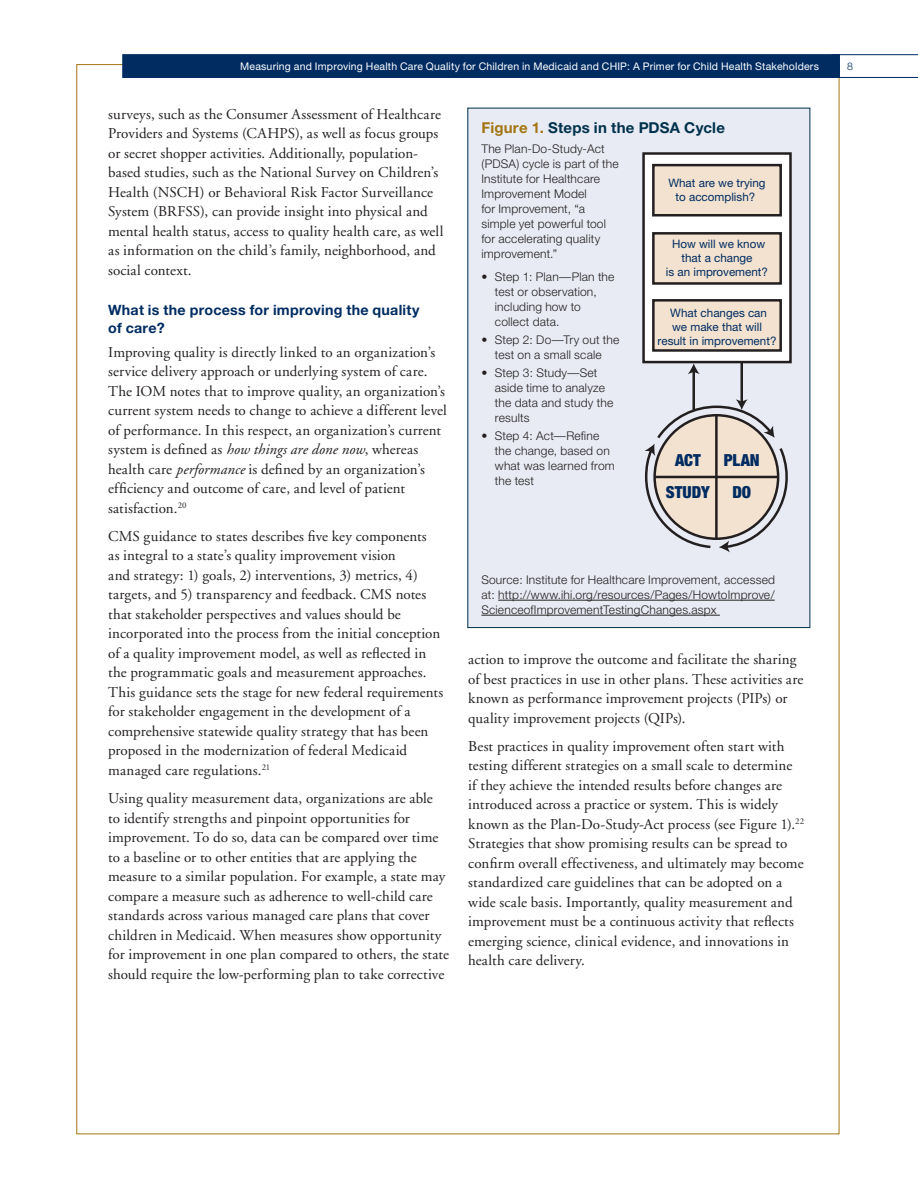
<style>
.page{position:relative;width:918px;height:1188px;background:#fff}
.page>*{position:absolute;margin:0;border:0;box-sizing:border-box;transform-origin:0 0}
.t1{font:900 condensed 16.65px "Helvetica Neue";color:#002c62}
.body_copy{font:15px/19.5px "Adobe Garamond";letter-spacing:.01em;color:#231f20}
.exhibit_head{font:700 15px "Helvetica Neue";letter-spacing:.015em;color:#00314c}
.t2{font:700 14.25px/18px "Helvetica Neue";letter-spacing:.015em;color:#002c62}
.table_body{font:300 12px/15px "Helvetica Neue";letter-spacing:.015em;color:#231f20}
.table_source{font:300 12px/15px "Helvetica Neue";letter-spacing:.015em;color:#231f20;text-align:justify}
.t3{font:11.7px/14px "Helvetica Neue";color:#002c62;text-align:center}
.t4{font:10.5px "Helvetica Neue";letter-spacing:.02em;color:#fff}
.t5{font:300 10.5px "Helvetica Neue";color:#002c62}
.s1{font-style:italic}
.s2{color:#a37512}
.s3{font-weight:900;font-stretch:condensed}
</style>
<div class="page">
<svg style="left:840px;top:54px;width:78px;height:24px"></svg>
<div style="left:122px;top:54px;width:718px;height:24px;background:#002c62;border:1px solid #002c62"></div>
<div style="left:468px;top:108px;width:342px;height:520px;background:#e8ebf3"></div>
<hr style="left:498px;top:600px;width:277px;height:1px;background:#231f20">
<hr style="left:481px;top:615px;width:239px;height:1px;background:#231f20">
<div style="left:644px;top:154px;width:146px;height:208px;background:#fff"></div>
<div style="left:642px;top:152px;width:150px;height:211px;border:2px solid #231f20"></div>
<div style="left:653px;top:300px;width:128px;height:50px;background:#f2e2cf"></div>
<div style="left:652px;top:299px;width:130px;height:53px;border:2px solid #231f20"></div>
<div style="left:653px;top:233px;width:128px;height:50px;background:#f2e2cf"></div>
<div style="left:652px;top:232px;width:130px;height:53px;border:2px solid #231f20"></div>
<div style="left:653px;top:165px;width:128px;height:50px;background:#f2e2cf"></div>
<div style="left:652px;top:164px;width:130px;height:53px;border:2px solid #231f20"></div>
<hr style="left:692px;top:371px;width:3px;height:39px;background:#231f20">
<svg style="left:688px;top:363px;width:12px;height:11px"></svg>
<hr style="left:741px;top:362px;width:2px;height:40px;background:#231f20">
<svg style="left:644px;top:399px;width:144px;height:153px"></svg>
<p class="t4" style="left:240px;top:60px;width:580px">Measuring and Improving Health Care Quality for Children in Medicaid and CHIP: A Primer for Child Health Stakeholders</p>
<p class="t5" style="left:847px;top:59px;width:7px">8</p>
<p class="body_copy" style="left:108px;top:105px;width:337px">surveys, such as the Consumer Assessment of Healthcare Providers and Systems (CAHPS), as well as focus groups or secret shopper activities. Additionally, population&shy;based studies, such as the National Survey on Children’s Health (NSCH) or Behavioral Risk Factor Surveillance System (BRFSS), can provide insight into physical and mental health status, access to quality health care, as well as information on the child’s family, neighborhood, and social context.</p>
<h2 class="t2" style="left:108px;top:300px;width:313px">What is the process for improving the quality of care?</h2>
<p class="body_copy" style="left:108px;top:343px;width:340px">Improving quality is directly linked to an organization’s service delivery approach or underlying system of care.<br>The IOM notes that to improve quality, an organization’s current system needs to change to achieve a different level of performance. In this respect, an organization’s current system is defined as <span class="s1">how things are done now</span>, whereas health care <span class="s1">performance</span> is defined by an organization’s efficiency and outcome of care, and level of patient satisfaction.<sup>20</sup></p>
<p class="body_copy" style="left:108px;top:527px;width:337px">CMS guidance to states describes five key components<br>as integral to a state’s quality improvement vision<br>and strategy: 1) goals, 2) interventions, 3) metrics, 4) targets, and 5) transparency and feedback. CMS notes that stakeholder perspectives and values should be incorporated into the process from the initial conception of a quality improvement model, as well as reflected in the programmatic goals and measurement approaches.<br>This guidance sets the stage for new federal requirements for stakeholder engagement in the development of a comprehensive statewide quality strategy that has been proposed in the modernization of federal Medicaid managed care regulations.<sup>21</sup></p>
<p class="body_copy" style="left:108px;top:789px;width:342px">Using quality measurement data, organizations are able<br>to identify strengths and pinpoint opportunities for improvement. To do so, data can be compared over time to a baseline or to other entities that are applying the measure to a similar population. For example, a state may compare a measure such as adherence to well-child care standards across various managed care plans that cover children in Medicaid. When measures show opportunity for improvement in one plan compared to others, the state should require the low-performing plan to take corrective</p>
<p class="exhibit_head" style="left:481px;top:119px;width:245px"><span class="s2">Figure 1.</span> Steps in the PDSA Cycle</p>
<p class="table_body" style="left:481px;top:141px;width:139px">The Plan-Do-Study-Act (PDSA) cycle is part of the<br>Institute for Healthcare<br>Improvement Model<br>for Improvement, “a simple yet powerful tool for accelerating quality improvement.”</p>
<p class="table_body" style="left:495px;top:269px;width:121px;text-indent:-14px"><span class="s3">•</span> Step 1: Plan—Plan the test or observation, including how to collect data.</p>
<p class="table_body" style="left:481px;top:332px;width:140px;text-align:center"><span class="s3">•</span> Step 2: Do—Try out the test on a small scale</p>
<p class="table_body" style="left:495px;top:365px;width:120px;text-indent:-14px"><span class="s3">•</span> Step 3: Study—Set aside time to analyze the data and study the results</p>
<p class="table_body" style="left:495px;top:428px;width:122px;text-indent:-14px"><span class="s3">•</span> Step 4: Act—Refine the change, based on what was learned from the test</p>
<p class="t3" style="left:668px;top:176px;width:99px">What are we trying to accomplish?</p>
<p class="t3" style="left:666px;top:237px;width:104px">How will we know that a change<br>is an improvement?</p>
<p class="t3" style="left:658px;top:306px;width:120px">What changes can<br>we make that will result in improvement?</p>
<p class="t1" style="left:675px;top:450px;width:27px">ACT</p>
<p class="t1" style="left:724px;top:450px;width:38px">PLAN</p>
<p class="t1" style="left:666px;top:482px;width:45px">STUDY</p>
<p class="t1" style="left:732px;top:482px;width:20px">DO</p>
<p class="table_source" style="left:481px;top:572px;width:295px">Source: Institute for Healthcare Improvement, accessed at: http://www.ihi.org/resources/Pages/HowtoImprove/ ScienceofImprovementTestingChanges.aspx</p>
<p class="body_copy" style="left:468px;top:650px;width:337px">action to improve the outcome and facilitate the sharing of best practices in use in other plans. These activities are known as performance improvement projects (PIPs) or quality improvement projects (QIPs).</p>
<p class="body_copy" style="left:468px;top:737px;width:338px">Best practices in quality improvement often start with testing different strategies on a small scale to determine if they achieve the intended results before changes are introduced across a practice or system. This is widely known as the Plan-Do-Study-Act process (see Figure 1).<sup>22<br></sup>Strategies that show promising results can be spread to confirm overall effectiveness, and ultimately may become standardized care guidelines that can be adopted on a wide scale basis. Importantly, quality measurement and improvement must be a continuous activity that reflects emerging science, clinical evidence, and innovations in health care delivery.</p>
</div>
